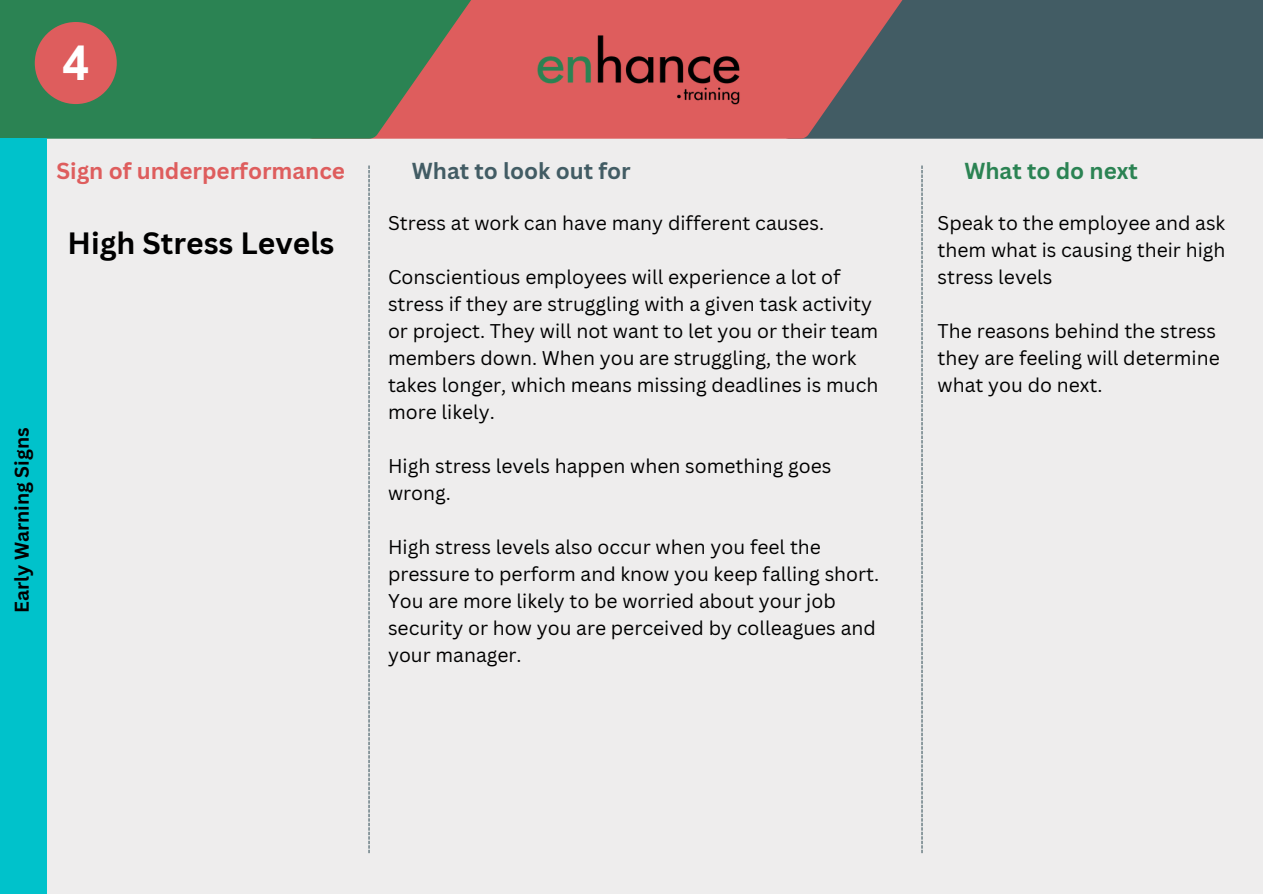
<style>
.page{position:relative;width:1263px;height:894px;background:#fff}
.page>*{position:absolute;margin:0;border:0;box-sizing:border-box;transform-origin:0 0}
.t1{font:700 48px "Arial MT Pro";color:#fff}
.t2{font:700 30px "Canva Sans";color:#000}
.t3{font:700 22.5px "Canva Sans";color:#de5d5d}
.t4{font:700 22.5px "Canva Sans";color:#425c64}
.t5{font:700 22.5px "Canva Sans";color:#2b8353}
.t6{font:19.35px/27px "Canva Sans";color:#000}
.t7{font:700 19.35px "Canva Sans";color:#000}
</style>
<div class="page">
<div style="left:0;top:0;width:1263px;height:893px;background:#eeeded"></div>
<svg style="left:368px;top:165px;width:2px;height:687px"></svg>
<div style="left:973px;top:0;width:290px;height:139px;background:#425c64"></div>
<svg style="left:542px;top:0;width:431px;height:139px;background:#9e5d60"></svg>
<svg style="left:0;top:0;width:542px;height:139px;background:#537a55"></svg>
<img style="left:527px;top:22px;width:222px;height:93px">
<svg style="left:921px;top:165px;width:1px;height:687px"></svg>
<div style="left:0;top:139px;width:46px;height:754px;background:#00c2cb"></div>
<div style="left:35px;top:22px;width:82px;height:82px;background:#de5d5d;border-radius:50%"></div>
<p class="t1" style="left:62px;top:45px;width:28px">4</p>
<p class="t7" style="left:8px;top:613px;width:187px;rotate:-90deg">Early Warning Signs</p>
<p class="t3" style="left:56px;top:154px;width:290px">Sign of underperformance</p>
<p class="t4" style="left:412px;top:154px;width:220px">What to look out for</p>
<p class="t5" style="left:964px;top:154px;width:175px">What to do next</p>
<p class="t2" style="left:67px;top:222px;width:268px">High Stress Levels</p>
<p class="t6" style="left:388px;top:209px;width:438px">Stress at work can have many different causes.</p>
<p class="t6" style="left:388px;top:263px;width:492px">Conscientious employees will experience a lot of stress if they are struggling with a given task activity or project. They will not want to let you or their team members down. When you are struggling, the work takes longer, which means missing deadlines is much more likely.</p>
<p class="t6" style="left:388px;top:452px;width:445px">High stress levels happen when something goes wrong.</p>
<p class="t6" style="left:388px;top:533px;width:493px">High stress levels also occur when you feel the pressure to perform and know you keep falling short.<br>You are more likely to be worried about your job security or how you are perceived by colleagues and your manager.</p>
<p class="t6" style="left:938px;top:209px;width:289px;text-align:justify">Speak to the employee and ask them what is causing their high stress levels</p>
<p class="t6" style="left:938px;top:317px;width:284px">The reasons behind the stress they are feeling will determine what you do next.</p>
</div>
